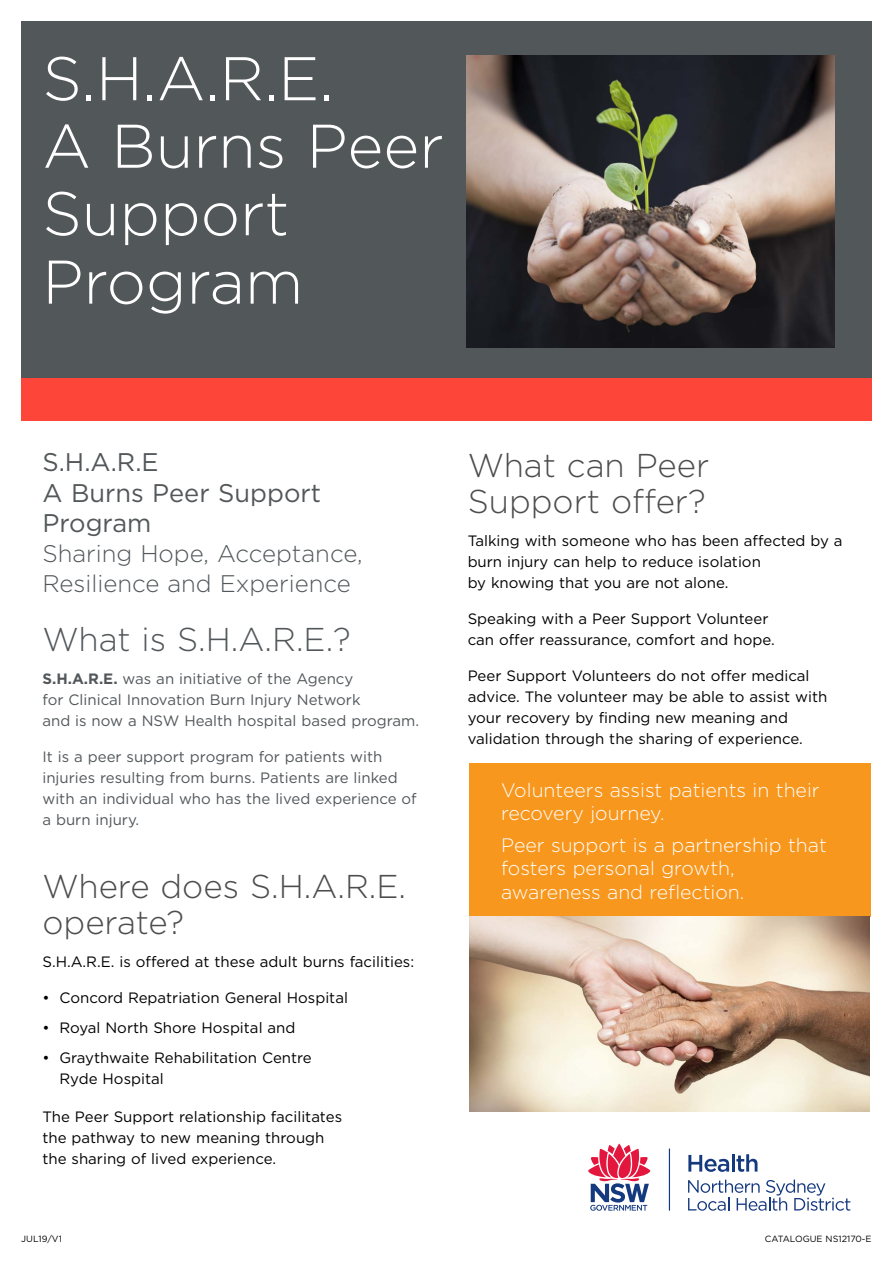
<style>
.page{position:relative;width:893px;height:1263px;background:#fff}
.page>*{position:absolute;margin:0;border:0;box-sizing:border-box;transform-origin:0 0}
.Title_page_-_h1{font:300 61.5px/67.8px "Gotham";color:#fff}
.Headers{font:300 33px/36px "Gotham";color:#4d4d4f}
.Headers-2{font:300 33px "Gotham";letter-spacing:-.005em;color:#52575a}
.Headers-3{font:25.5px/30.6px "Gotham";color:#52575a}
.Headers-4{font:300 24px/30px "Gotham";color:#52575a}
.Body{font:300 19.5px/23.4px "Gotham";color:#fff}
.Body-2{font:15px/21px "Gotham";color:#000}
.Body-3{font:15px/21px "Gotham";color:#52575a}
.t1{font:9px "Gotham";color:#000}
.s1{font-weight:700}
</style>
<div class="page">
<div style="left:21px;top:21px;width:851px;height:357px;background:#52575a"></div>
<div style="left:21px;top:378px;width:851px;height:43px;background:#fd4539"></div>
<hr style="left:669px;top:1148px;width:1px;height:63px;background:#15397f">
<svg style="left:588px;top:1143px;width:63px;height:68px"></svg>
<svg style="left:688px;top:1155px;width:41px;height:17px"></svg>
<hr style="left:732px;top:1154px;width:3px;height:17px;background:#15397f">
<svg style="left:736px;top:1154px;width:21px;height:18px"></svg>
<svg style="left:688px;top:1179px;width:162px;height:32px"></svg>
<img style="left:466px;top:55px;width:369px;height:292px">
<div style="left:469px;top:763px;width:401px;height:153px;background:#f8971d"></div>
<img style="left:470px;top:916px;width:399px;height:195px">
<h1 class="Title_page_-_h1" style="left:42px;top:43px;width:403px">S.H.A.R.E.<br>A Burns Peer<br>Support<br>Program</h1>
<p class="Headers-3" style="left:42px;top:446px;width:280px">S.H.A.R.E<br>A Burns Peer Support<br>Program</p>
<p class="Headers-4" style="left:42px;top:538px;width:322px">Sharing Hope, Acceptance,<br>Resilience and Experience</p>
<p class="Headers-2" style="left:42px;top:618px;width:310px">What is S.H.A.R.E.?</p>
<p class="Body-3" style="left:42px;top:668px;width:378px"><span class="s1">S.H.A.R.E.</span> was an initiative of the Agency<br>for Clinical Innovation Burn Injury Network<br>and is now a NSW Health hospital based program.</p>
<p class="Body-3" style="left:42px;top:746px;width:376px">It is a peer support program for patients with injuries resulting from burns. Patients are linked with an individual who has the lived experience of a burn injury.</p>
<p class="Headers" style="left:42px;top:868px;width:365px">Where does S.H.A.R.E. operate?</p>
<p class="Body-2" style="left:42px;top:951px;width:373px">S.H.A.R.E. is offered at these adult burns facilities:</p>
<p class="Body-2" style="left:42px;top:987px;width:307px">• Concord Repatriation General Hospital</p>
<p class="Body-2" style="left:42px;top:1017px;width:254px">• Royal North Shore Hospital and</p>
<p class="Body-2" style="left:59px;top:1046px;width:254px;text-indent:-17px">• Graythwaite Rehabilitation Centre<br>Ryde Hospital</p>
<p class="Body-2" style="left:42px;top:1105px;width:301px">The Peer Support relationship facilitates the pathway to new meaning through the sharing of lived experience.</p>
<p class="Headers" style="left:468px;top:447px;width:243px">What can Peer<br>Support offer?</p>
<p class="Body-2" style="left:468px;top:530px;width:376px">Talking with someone who has been affected by a burn injury can help to reduce isolation<br>by knowing that you are not alone.</p>
<p class="Body-2" style="left:468px;top:608px;width:309px">Speaking with a Peer Support Volunteer can offer reassurance, comfort and hope.</p>
<p class="Body-2" style="left:468px;top:665px;width:361px">Peer Support Volunteers do not offer medical advice. The volunteer may be able to assist with your recovery by finding new meaning and validation through the sharing of experience.</p>
<p class="Body" style="left:501px;top:777px;width:320px">Volunteers assist patients in their recovery journey.</p>
<p class="Body" style="left:501px;top:833px;width:327px">Peer support is a partnership that fosters personal growth, awareness and reflection.</p>
<p class="t1" style="left:21px;top:1233px;width:42px">JUL19/V1</p>
<p class="t1" style="left:765px;top:1233px;width:108px">CATALOGUE NS12170-E</p>
</div>
